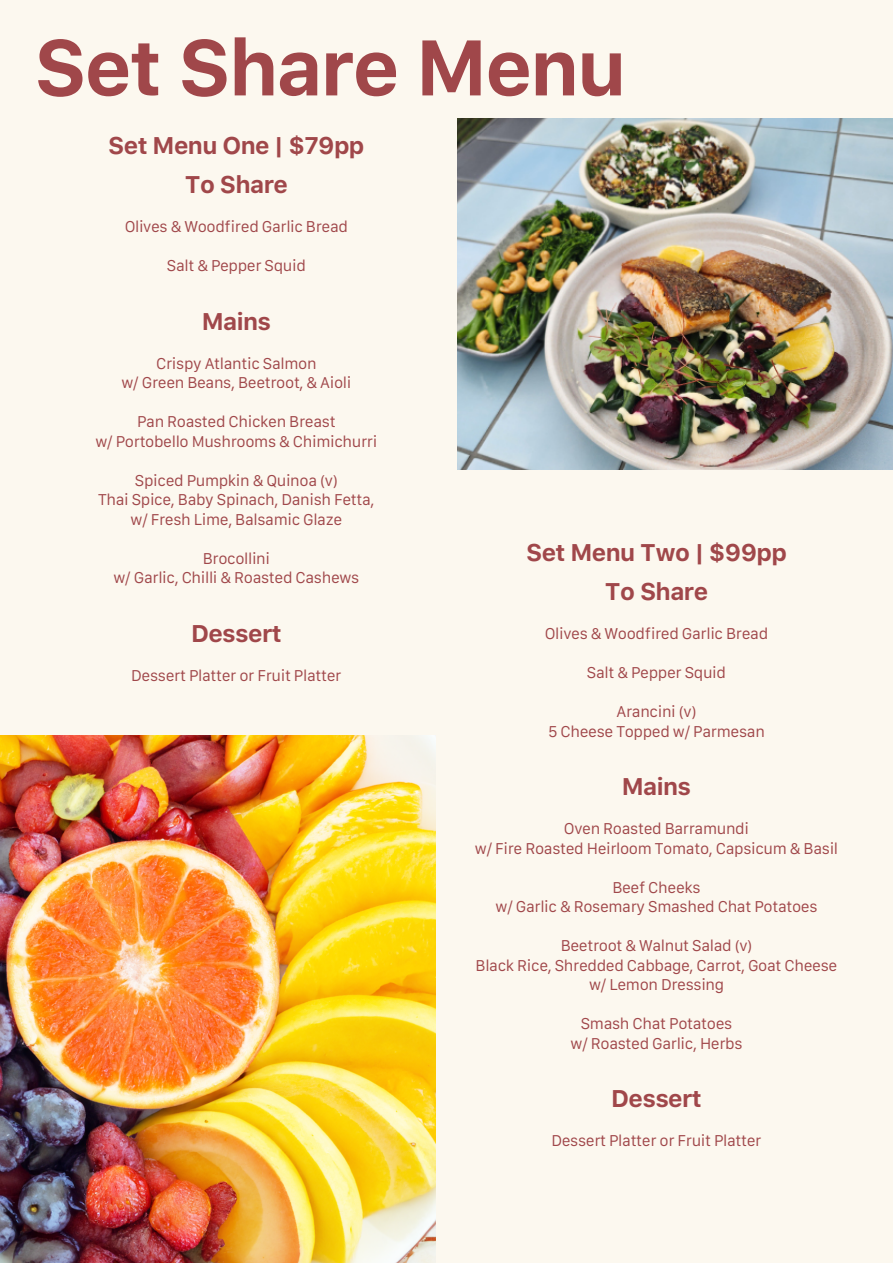
<style>
.page{position:relative;width:893px;height:1263px;background:#fcf8ef}
.page>*{position:absolute;margin:0;border:0;box-sizing:border-box;transform-origin:0 0}
.t1{font:700 78px "Galvji";letter-spacing:-.025em;color:#a0474a}
.t2{font:700 24px/39px "Galvji";letter-spacing:-.025em;color:#a0474a;text-align:center}
.t3{font:15px/19.5px "Galvji";letter-spacing:-.025em;color:#a0474a;text-align:center}
</style>
<div class="page">
<img style="left:0;top:736px;width:436px;height:527px">
<img style="left:457px;top:118px;width:436px;height:352px">
<h1 class="t1" style="left:34px;top:21px;width:594px">Set Share Menu</h1>
<h2 class="t2" style="left:108px;top:127px;width:258px">Set Menu One | $79pp<br>To Share</h2>
<p class="t3" style="left:125px;top:217px;width:225px">Olives &amp; Woodfired Garlic Bread</p>
<p class="t3" style="left:167px;top:256px;width:141px">Salt &amp; Pepper Squid</p>
<h2 class="t2" style="left:202px;top:302px;width:71px">Mains</h2>
<p class="t3" style="left:121px;top:354px;width:231px">Crispy Atlantic Salmon<br>w/ Green Beans, Beetroot, &amp; Aioli</p>
<p class="t3" style="left:95px;top:412px;width:284px">Pan Roasted Chicken Breast<br>w/ Portobello Mushrooms &amp; Chimichurri</p>
<p class="t3" style="left:98px;top:471px;width:278px">Spiced Pumpkin &amp; Quinoa (v)<br>Thai Spice, Baby Spinach, Danish Fetta, w/ Fresh Lime, Balsamic Glaze</p>
<p class="t3" style="left:113px;top:549px;width:247px">Brocollini<br>w/ Garlic, Chilli &amp; Roasted Cashews</p>
<h2 class="t2" style="left:191px;top:614px;width:92px">Dessert</h2>
<p class="t3" style="left:131px;top:666px;width:212px">Dessert Platter or Fruit Platter</p>
<h2 class="t2" style="left:526px;top:533px;width:262px">Set Menu Two | $99pp<br>To Share</h2>
<p class="t3" style="left:545px;top:624px;width:225px">Olives &amp; Woodfired Garlic Bread</p>
<p class="t3" style="left:587px;top:663px;width:141px">Salt &amp; Pepper Squid</p>
<p class="t3" style="left:548px;top:702px;width:218px">Arancini (v)<br>5 Cheese Topped w/ Parmesan</p>
<h2 class="t2" style="left:622px;top:767px;width:71px">Mains</h2>
<p class="t3" style="left:475px;top:819px;width:365px">Oven Roasted Barramundi<br>w/ Fire Roasted Heirloom Tomato, Capsicum &amp; Basil</p>
<p class="t3" style="left:495px;top:878px;width:324px">Beef Cheeks<br>w/ Garlic &amp; Rosemary Smashed Chat Potatoes</p>
<p class="t3" style="left:476px;top:936px;width:363px">Beetroot &amp; Walnut Salad (v)<br>Black Rice, Shredded Cabbage, Carrot, Goat Cheese w/ Lemon Dressing</p>
<p class="t3" style="left:570px;top:1014px;width:174px">Smash Chat Potatoes w/ Roasted Garlic, Herbs</p>
<h2 class="t2" style="left:611px;top:1079px;width:92px">Dessert</h2>
<p class="t3" style="left:551px;top:1131px;width:212px">Dessert Platter or Fruit Platter</p>
</div>
